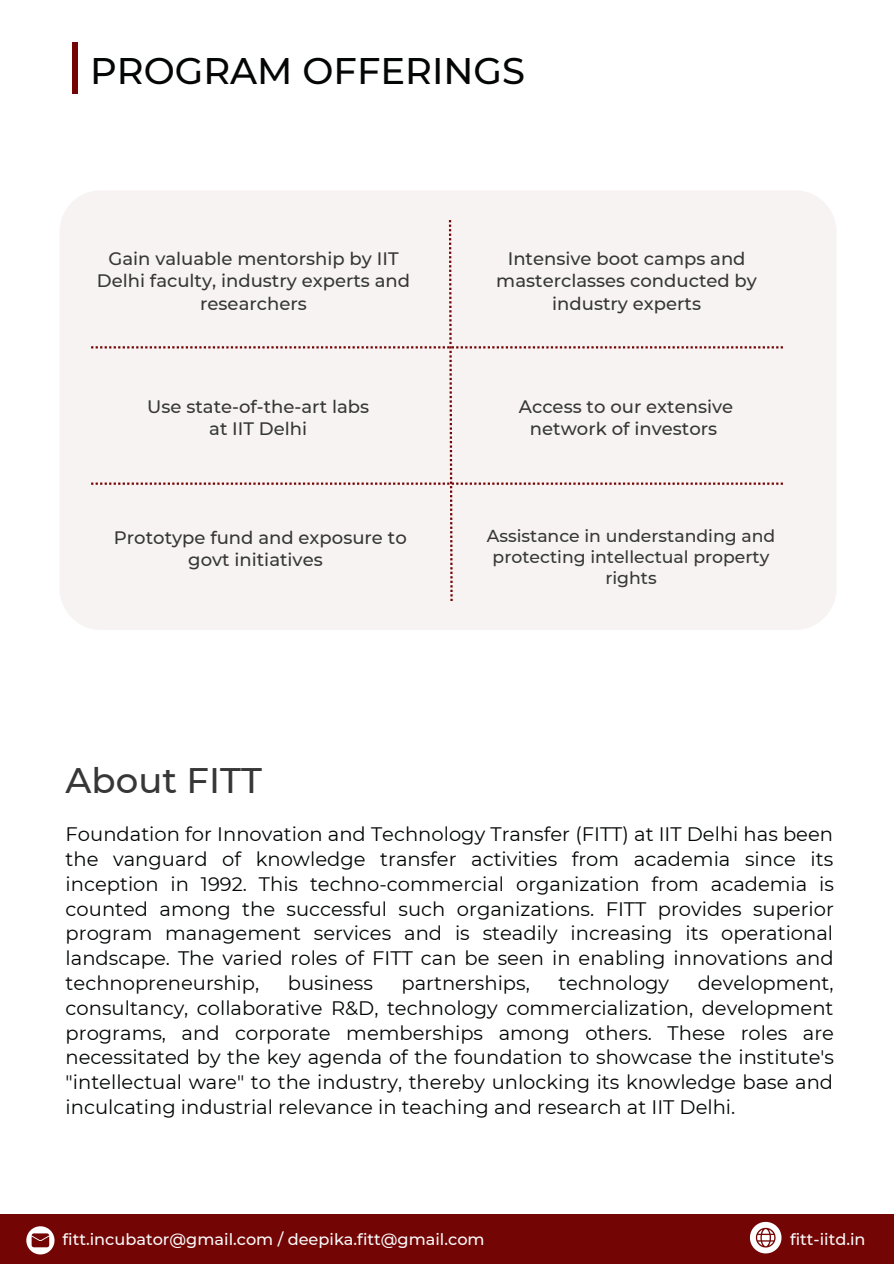
<style>
.page{position:relative;width:894px;height:1264px;background:#fff}
.page>*{position:absolute;margin:0;border:0;box-sizing:border-box;transform-origin:0 0}
.t1{font:500 36.9px "Montserrat";color:#040606}
.t2{font:500 35.55px "Montserrat";color:#373737}
.t3{font:19.5px/24.8px "Montserrat";color:#040606;text-align:justify}
.t4{font:500 18px/22.5px "Montserrat";color:#373737;text-align:center}
.t5{font:500 17.25px/21.5px "Montserrat";color:#373737;text-align:center}
.t6{font:500 16.2px "Montserrat";color:#f9f9f9}
.t7{font:16.2px "Montserrat";color:#f9f9f9}
.s1{font-weight:500}
.s2{font-weight:400}
</style>
<div class="page">
<div style="left:60px;top:191px;width:776px;height:439px;background:#f8f3f3"></div>
<div style="left:91px;top:220px;width:691px;height:381px;background:#f8f3f3"></div>
<div style="left:72px;top:43px;width:5px;height:51px;background:#740505"></div>
<div style="left:0;top:1214px;width:893px;height:49px;background:#740505"></div>
<svg style="left:26px;top:1226px;width:28px;height:28px"></svg>
<svg style="left:750px;top:1221px;width:31px;height:33px"></svg>
<p class="t1" style="left:90px;top:49px;width:436px">PROGRAM OFFERINGS</p>
<p class="t4" style="left:97px;top:247px;width:315px">Gain valuable mentorship by IIT<br>Delhi faculty, industry experts and researchers</p>
<p class="t4" style="left:147px;top:395px;width:223px">Use state-of-the-art labs at IIT Delhi</p>
<p class="t4" style="left:496px;top:247px;width:262px">Intensive boot camps and masterclasses conducted by industry experts</p>
<p class="t4" style="left:518px;top:395px;width:216px">Access to our extensive network of investors</p>
<p class="t4" style="left:114px;top:526px;width:294px">Prototype fund and exposure to govt initiatives</p>
<p class="t5" style="left:486px;top:524px;width:290px">Assistance in understanding and protecting intellectual property rights</p>
<p class="t2" style="left:66px;top:758px;width:198px">About FITT</p>
<p class="t3" style="left:66px;top:822px;width:769px">Foundation for Innovation and Technology Transfer (FITT) at IIT Delhi has been the vanguard of knowledge transfer activities from academia since its inception in 1992. This techno-commercial organization from academia is counted among the successful such organizations. FITT provides superior program management services and is steadily increasing its operational landscape. The varied roles of FITT can be seen in enabling innovations and technopreneurship,</p>
<p class="t3" style="left:66px;top:970px;width:769px;text-indent:632px">development, consultancy, collaborative R&amp;D, technology commercialization, development programs, and corporate memberships among others. These roles are necessitated by the key agenda of the foundation to showcase the institute's "intellectual ware" to the industry, thereby unlocking its knowledge base and inculcating industrial relevance in teaching and research at IIT Delhi.</p>
<p class="t3" style="left:288px;top:970px;width:87px">business</p>
<p class="t3" style="left:401px;top:970px;width:130px">partnerships,</p>
<p class="t3" style="left:558px;top:970px;width:112px">technology</p>
<p class="t6" style="left:62px;top:1229px;width:423px">fitt.incubator@gmail.com / deepika.fitt@gmail.com</p>
<p class="t7" style="left:753px;top:1228px;width:96px">fitt-ii<span class="s1">fi</span>d.com</p>
<p class="t6" style="left:791px;top:1228px;width:75px"><span class="s2">t</span>tt-iitd.in</p>
</div>
